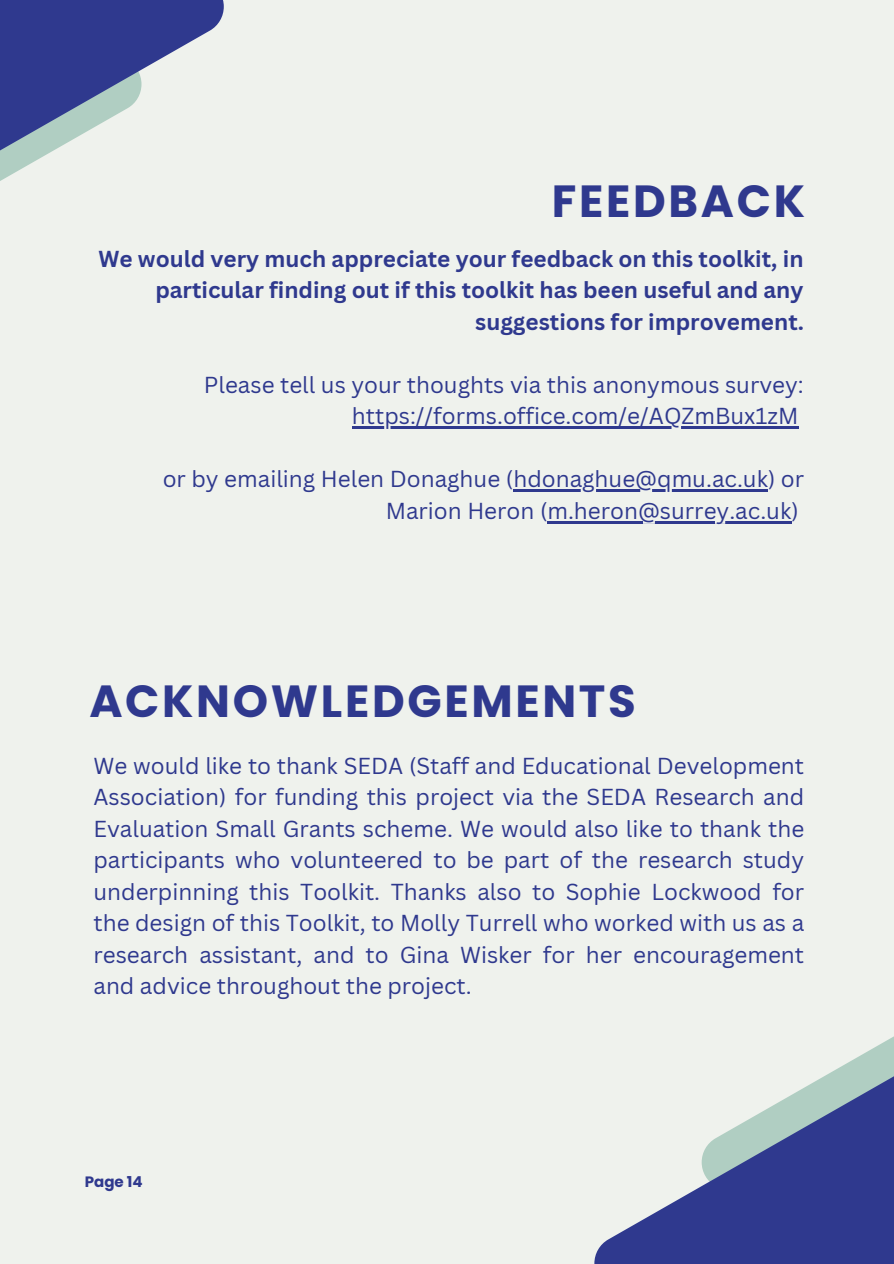
<style>
.page{position:relative;width:894px;height:1264px;background:#fff}
.page>*{position:absolute;margin:0;border:0;box-sizing:border-box;transform-origin:0 0}
.t1{font:700 45px "Poppins";letter-spacing:.06em;color:#2f398e}
.t2{font:22.5px/31.5px "Canva Sans";color:#2f398e;text-align:justify}
.t3{font:700 22.5px/31.5px "Canva Sans";color:#2f398e;text-align:right}
.t4{font:700 15px "Poppins";color:#2f398e}
</style>
<div class="page">
<div style="left:0;top:0;width:893px;height:1263px;background:#eff2ed"></div>
<svg style="left:0;top:0;width:224px;height:171px;fill:#2f398e"></svg>
<svg style="left:594px;top:1042px;width:299px;height:221px"></svg>
<hr style="left:352px;top:426px;width:446px;height:3px;background:#2f398e">
<hr style="left:513px;top:489px;width:255px;height:3px;background:#2f398e">
<hr style="left:547px;top:521px;width:244px;height:2px;background:#2f398e">
<h1 class="t1" style="left:551px;top:170px;width:255px">FEEDBACK</h1>
<h3 class="t3" style="left:98px;top:242px;width:706px">We would very much appreciate your feedback on this toolkit, in particular finding out if this toolkit has been useful and any suggestions for improvement.</h3>
<h3 class="t2" style="left:204px;top:368px;width:601px">Please tell us your thoughts via this anonymous survey:</h3>
<h1 class="t2" style="left:352px;top:400px;width:448px">https://forms.office.com/e/AQZmBux1zM</h1>
<h1 class="t2" style="left:163px;top:463px;width:643px">or by emailing Helen Donaghue (hdonaghue@qmu.ac.uk) or</h1>
<h3 class="t2" style="left:385px;top:494px;width:414px">Marion Heron (m.heron@surrey.ac.uk)</h3>
<h1 class="t1" style="left:89px;top:670px;width:548px">ACKNOWLEDGEMENTS</h1>
<p class="t2" style="left:93px;top:749px;width:712px">We would like to thank SEDA (Staff and Educational Development Association) for funding this project via the SEDA Research and Evaluation Small Grants scheme. We would also like to thank the participants who volunteered to be part of the research study underpinning this Toolkit. Thanks also to Sophie Lockwood for the design of this Toolkit, to Molly Turrell who worked with us as a research assistant, and to Gina Wisker for her encouragement and advice throughout the project.</p>
<h2 class="t4" style="left:85px;top:1171px;width:59px">Page 14</h2>
</div>
